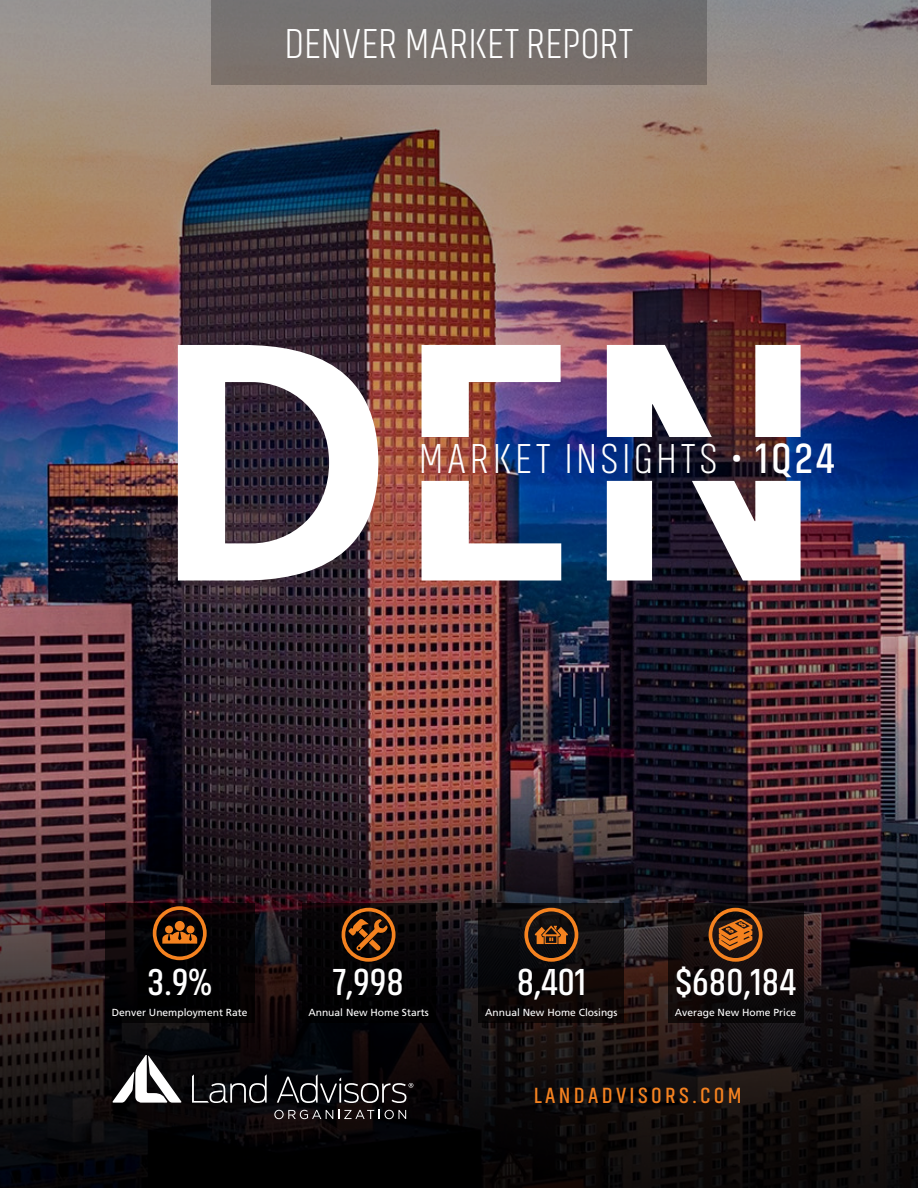
<style>
.page{position:relative;width:918px;height:1188px;background:#fff}
.page>*{position:absolute;margin:0;border:0;box-sizing:border-box;transform-origin:0 0}
.Body_Copy_01_Left{font:200 43.5px "Akhand";letter-spacing:.075em;color:#fff}
.Body_Copy_Centered{font:200 43.5px "Akhand";color:#fff}
.Body_Copy_Centered-2{font:600 38.55px "Akhand";color:#fff}
.t1{font:600 22.5px "Akhand";letter-spacing:.15em;color:#f58220}
.Body_Copy_Centered-3{font:10.2px "Frutiger LT Pro";color:#fff}
.s1{font-weight:600}
</style>
<div class="page">
<img style="left:0;top:0;width:918px;height:791px">
<svg style="left:0;top:791px;width:918px;height:397px;background:#1e1316"></svg>
<div style="left:211px;top:0;width:495px;height:85px;background:#76716e"></div>
<svg style="left:274px;top:1110px;width:132px;height:9px"></svg>
<svg style="left:277px;top:1074px;width:136px;height:29px;background:#2f2d2f"></svg>
<svg style="left:192px;top:1074px;width:75px;height:29px;background:#333335"></svg>
<svg style="left:113px;top:1056px;width:69px;height:47px"></svg>
<img style="left:178px;top:345px;width:623px;height:236px">
<svg style="left:105px;top:903px;width:149px;height:119px;background:#090404"></svg>
<svg style="left:162px;top:931px;width:35px;height:13px"></svg>
<div style="left:175px;top:921px;width:10px;height:10px;background:#f5821f;border-radius:50%"></div>
<div style="left:165px;top:926px;width:8px;height:8px;background:#f5821f;border-radius:50%"></div>
<div style="left:187px;top:926px;width:8px;height:8px;background:#f5821f;border-radius:50%"></div>
<div style="left:153px;top:906px;width:54px;height:54px;border:4px solid #f5821f;border-radius:50%"></div>
<svg style="left:302px;top:903px;width:133px;height:119px;background:#080505"></svg>
<svg style="left:348px;top:919px;width:40px;height:32px"></svg>
<div style="left:342px;top:908px;width:54px;height:54px;border:4px solid #f5821f;border-radius:50%"></div>
<svg style="left:478px;top:903px;width:146px;height:119px;background:#110c0b"></svg>
<div style="left:524px;top:908px;width:54px;height:54px;border:4px solid #f5821f;border-radius:50%"></div>
<svg style="left:535px;top:925px;width:33px;height:19px"></svg>
<svg style="left:668px;top:903px;width:135px;height:119px;background:#160d0c"></svg>
<div style="left:709px;top:908px;width:54px;height:54px;border:4px solid #f5821f;border-radius:50%"></div>
<svg style="left:719px;top:919px;width:33px;height:32px"></svg>
<p class="Body_Copy_Centered" style="left:284px;top:22px;width:350px">DENVER MARKET REPORT</p>
<p class="Body_Copy_01_Left" style="left:419px;top:437px;width:417px">MARKET INSIGHTS <span class="s1">• 1Q24</span></p>
<p class="Body_Copy_Centered-2" style="left:148px;top:962px;width:66px">3.9%</p>
<p class="Body_Copy_Centered-3" style="left:112px;top:1006px;width:137px">Denver Unemployment Rate</p>
<p class="Body_Copy_Centered-2" style="left:333px;top:962px;width:73px">7,998</p>
<p class="Body_Copy_Centered-3" style="left:308px;top:1006px;width:122px">Annual New Home Starts</p>
<p class="Body_Copy_Centered-2" style="left:517px;top:962px;width:71px">8,401</p>
<p class="Body_Copy_Centered-3" style="left:485px;top:1006px;width:134px">Annual New Home Closings</p>
<p class="Body_Copy_Centered-2" style="left:675px;top:962px;width:122px">$680,184</p>
<p class="Body_Copy_Centered-3" style="left:675px;top:1006px;width:123px">Average New Home Price</p>
<p class="t1" style="left:534px;top:1084px;width:210px">LANDADVISORS.COM</p>
</div>
